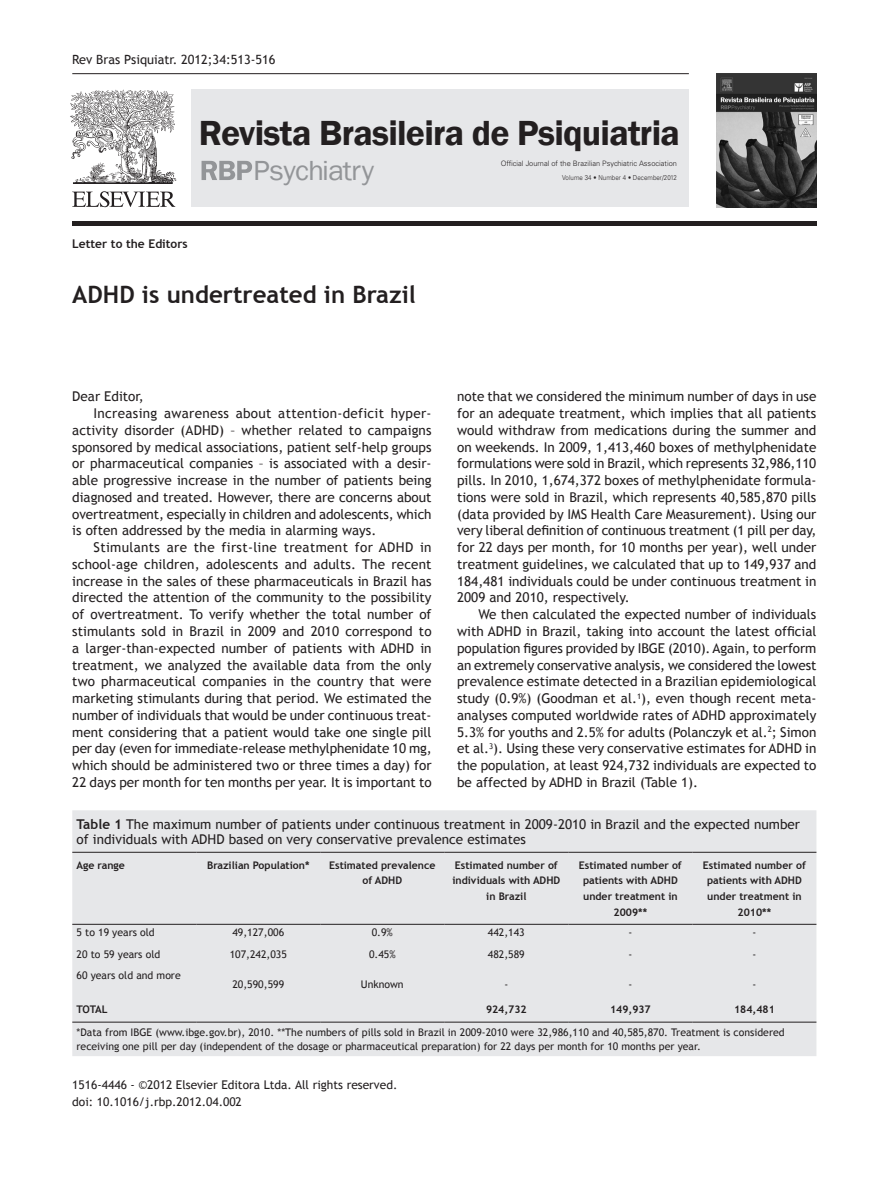
<style>
.page{position:relative;width:893px;height:1191px;background:#fff}
.page>*{position:absolute;margin:0;border:0;box-sizing:border-box;transform-origin:0 0}
.t1{font:600 35.85px "Franklin Gothic";letter-spacing:-.02em;color:#231f20}
.t2{font:28.35px "Franklin Gothic";letter-spacing:-.02em;color:#939598;scale:1.05 1}
._1_Titulo__ingles{font:700 24px "Trebuchet MS";color:#231f20}
.Texto{font:13.5px/16.8px "Trebuchet MS";color:#231f20;text-align:justify}
.TITULO_TABELA{font:13.5px/15px "Trebuchet MS";color:#231f20}
.Texto__parag_1{font:13.5px "Trebuchet MS";color:#231f20}
.PALAV_CHAVE{font:12.75px "Trebuchet MS";color:#231f20}
.RODAP{font:12px/16.5px "Trebuchet MS";color:#231f20}
.ARTIGO{font:700 12px "Trebuchet MS";color:#231f20}
.TXT_TABLEA{font:10.5px/13.5px "Trebuchet MS";color:#231f20}
.TXT_TABLEA-2{font:700 10.5px/15.8px "Trebuchet MS";color:#231f20;text-align:center}
.t3{font:300 7.35px "Univers LT Std";color:#231f20}
.t4{font:300 6.9px "Univers LT Std";letter-spacing:.01em;color:#231f20;scale:.9 1}
.s1{font-weight:700}
</style>
<div class="page">
<hr style="left:72px;top:73px;width:617px;height:1px;background:#231f20">
<hr style="left:72px;top:222px;width:744px;height:4px;background:#231f20">
<svg style="left:70px;top:89px;width:106px;height:118px"></svg>
<img style="left:716px;top:73px;width:100px;height:134px">
<div style="left:191px;top:89px;width:498px;height:118px;background:#e6e7e9"></div>
<svg style="left:202px;top:161px;width:50px;height:19px"></svg>
<div style="left:72px;top:810px;width:744px;height:246px;background:#e6e7e9"></div>
<hr style="left:320px;top:924px;width:124px;height:1px;background:#231f20">
<hr style="left:692px;top:924px;width:124px;height:1px;background:#231f20">
<hr style="left:72px;top:924px;width:124px;height:1px;background:#231f20">
<hr style="left:196px;top:924px;width:124px;height:1px;background:#231f20">
<hr style="left:568px;top:924px;width:124px;height:1px;background:#231f20">
<hr style="left:444px;top:924px;width:124px;height:1px;background:#231f20">
<hr style="left:72px;top:1021px;width:124px;height:1px;background:#231f20">
<hr style="left:196px;top:1021px;width:124px;height:1px;background:#231f20">
<hr style="left:320px;top:1021px;width:124px;height:1px;background:#231f20">
<hr style="left:444px;top:1021px;width:124px;height:1px;background:#231f20">
<hr style="left:568px;top:1021px;width:124px;height:1px;background:#231f20">
<hr style="left:692px;top:1021px;width:124px;height:1px;background:#231f20">
<hr style="left:72px;top:852px;width:124px;height:1px;background:#231f20">
<hr style="left:196px;top:852px;width:124px;height:1px;background:#231f20">
<hr style="left:320px;top:852px;width:124px;height:1px;background:#231f20">
<hr style="left:444px;top:852px;width:124px;height:1px;background:#231f20">
<hr style="left:568px;top:852px;width:124px;height:1px;background:#231f20">
<hr style="left:692px;top:852px;width:124px;height:1px;background:#231f20">
<p class="PALAV_CHAVE" style="left:72px;top:52px;width:205px">Rev Bras Psiquiatr. 2012;34:513-516</p>
<h1 class="t1" style="left:199px;top:110px;width:482px">Revista Brasileira de Psiquiatria</h1>
<p class="ARTIGO" style="left:72px;top:236px;width:117px">Letter to the Editors</p>
<h2 class="t2" style="left:253px;top:153px;width:117px">Psychiatry</h2>
<p class="_1_Titulo__ingles" style="left:72px;top:279px;width:345px">ADHD is undertreated in Brazil</p>
<p class="t3" style="left:501px;top:159px;width:178px">Official Journal of the Brazilian Psychiatric Association</p>
<p class="t4" style="left:562px;top:173px;width:129px">Volume 34 • Number 4 • December/2012</p>
<p class="Texto__parag_1" style="left:72px;top:388px;width:73px">Dear Editor,</p>
<p class="Texto" style="left:72px;top:405px;width:361px;text-indent:21px">Increasing awareness about attention-deficit hyper&shy;activity disorder (ADHD) – whether related to campaigns sponsored by medical associations, patient self-help groups or pharmaceutical companies – is associated with a desir&shy;able progressive increase in the number of patients being diagnosed and treated. However, there are concerns about overtreatment, especially in children and adolescents, which is often addressed by the media in alarming ways.</p>
<p class="Texto" style="left:72px;top:539px;width:361px;text-indent:21px">Stimulants are the first-line treatment for ADHD in school-age children, adolescents and adults. The recent increase in the sales of these pharmaceuticals in Brazil has directed the attention of the community to the possibility of overtreatment. To verify whether the total number of stimulants sold in Brazil in 2009 and 2010 correspond to a larger-than-expected number of patients with ADHD in treatment, we analyzed the available data from the only two pharmaceutical companies in the country that were marketing stimulants during that period. We estimated the number of individuals that would be under continuous treat&shy;ment considering that a patient would take one single pill per day (even for immediate-release methylphenidate 10 mg, which should be administered two or three times a day) for 22 days per month for ten months per year. It is important to</p>
<p class="Texto" style="left:457px;top:388px;width:361px">note that we considered the minimum number of days in use for an adequate treatment, which implies that all patients would withdraw from medications during the summer and on weekends. In 2009, 1,413,460 boxes of methylphenidate formulations were sold in Brazil, which represents 32,986,110 pills. In 2010, 1,674,372 boxes of methylphenidate formula&shy;tions were sold in Brazil, which represents 40,585,870 pills (data provided by IMS Health Care Measurement). Using our very liberal definition of continuous treatment (1 pill per day, for 22 days per month, for 10 months per year), well under treatment guidelines, we calculated that up to 149,937 and 184,481 individuals could be under continuous treatment in 2009 and 2010, respectively.</p>
<p class="Texto" style="left:457px;top:606px;width:361px;text-indent:21px">We then calculated the expected number of individuals with ADHD in Brazil, taking into account the latest official population figures provided by IBGE (2010). Again, to perform an extremely conservative analysis, we considered the lowest prevalence estimate detected in a Brazilian epidemiological study (0.9%) (Goodman et al.<sup>1</sup>), even though recent meta&shy;analyses computed worldwide rates of ADHD approximately 5.3% for youths and 2.5% for adults (Polanczyk et al.<sup>2</sup>; Simon et al.<sup>3</sup>). Using these very conservative estimates for ADHD in the population, at least 924,732 individuals are expected to be affected by ADHD in Brazil (Table 1).</p>
<p class="TITULO_TABELA" style="left:77px;top:816px;width:725px"><span class="s1">Table 1</span> The maximum number of patients under continuous treatment in 2009-2010 in Brazil and the expected number of individuals with ADHD based on very conservative prevalence estimates</p>
<p class="TXT_TABLEA-2" style="left:77px;top:857px;width:50px">Age range</p>
<p class="TXT_TABLEA-2" style="left:207px;top:857px;width:104px">Brazilian Population*</p>
<p class="TXT_TABLEA-2" style="left:329px;top:857px;width:108px">Estimated prevalence of ADHD</p>
<p class="TXT_TABLEA-2" style="left:452px;top:857px;width:109px">Estimated number of individuals with ADHD in Brazil</p>
<p class="TXT_TABLEA-2" style="left:579px;top:857px;width:104px">Estimated number of patients with ADHD under treatment in<br>2009**</p>
<p class="TXT_TABLEA-2" style="left:703px;top:857px;width:104px">Estimated number of patients with ADHD under treatment in<br>2010**</p>
<p class="TXT_TABLEA" style="left:77px;top:926px;width:80px">5 to 19 years old</p>
<p class="TXT_TABLEA" style="left:232px;top:926px;width:53px">49,127,006</p>
<p class="TXT_TABLEA" style="left:372px;top:926px;width:23px">0.9%</p>
<p class="TXT_TABLEA" style="left:488px;top:926px;width:38px">442,143</p>
<p class="TXT_TABLEA" style="left:628px;top:926px;width:5px">-</p>
<p class="TXT_TABLEA" style="left:752px;top:926px;width:5px">-</p>
<p class="TXT_TABLEA" style="left:77px;top:947px;width:85px">20 to 59 years old</p>
<p class="TXT_TABLEA" style="left:230px;top:947px;width:59px">107,242,035</p>
<p class="TXT_TABLEA" style="left:369px;top:947px;width:28px">0.45%</p>
<p class="TXT_TABLEA" style="left:488px;top:947px;width:38px">482,589</p>
<p class="TXT_TABLEA" style="left:628px;top:947px;width:5px">-</p>
<p class="TXT_TABLEA" style="left:752px;top:947px;width:5px">-</p>
<p class="TXT_TABLEA" style="left:77px;top:968px;width:106px">60 years old and more</p>
<p class="TXT_TABLEA" style="left:232px;top:977px;width:53px">20,590,599</p>
<p class="TXT_TABLEA" style="left:361px;top:977px;width:44px">Unknown</p>
<p class="TXT_TABLEA" style="left:504px;top:977px;width:5px">-</p>
<p class="TXT_TABLEA" style="left:628px;top:977px;width:5px">-</p>
<p class="TXT_TABLEA" style="left:752px;top:977px;width:5px">-</p>
<p class="TXT_TABLEA-2" style="left:77px;top:1001px;width:33px">TOTAL</p>
<p class="TXT_TABLEA-2" style="left:486px;top:1001px;width:42px">924,732</p>
<p class="TXT_TABLEA-2" style="left:610px;top:1001px;width:42px">149,937</p>
<p class="TXT_TABLEA-2" style="left:734px;top:1001px;width:42px">184,481</p>
<p class="TXT_TABLEA" style="left:77px;top:1026px;width:710px">*Data from IBGE (www.ibge.gov.br), 2010. **The numbers of pills sold in Brazil in 2009-2010 were 32,986,110 and 40,585,870. Treatment is considered receiving one pill per day (independent of the dosage or pharmaceutical preparation) for 22 days per month for 10 months per year.</p>
<p class="RODAP" style="left:72px;top:1077px;width:327px">1516-4446 - ©2012 Elsevier Editora Ltda. All rights reserved. doi: 10.1016/j.rbp.2012.04.002</p>
</div>
